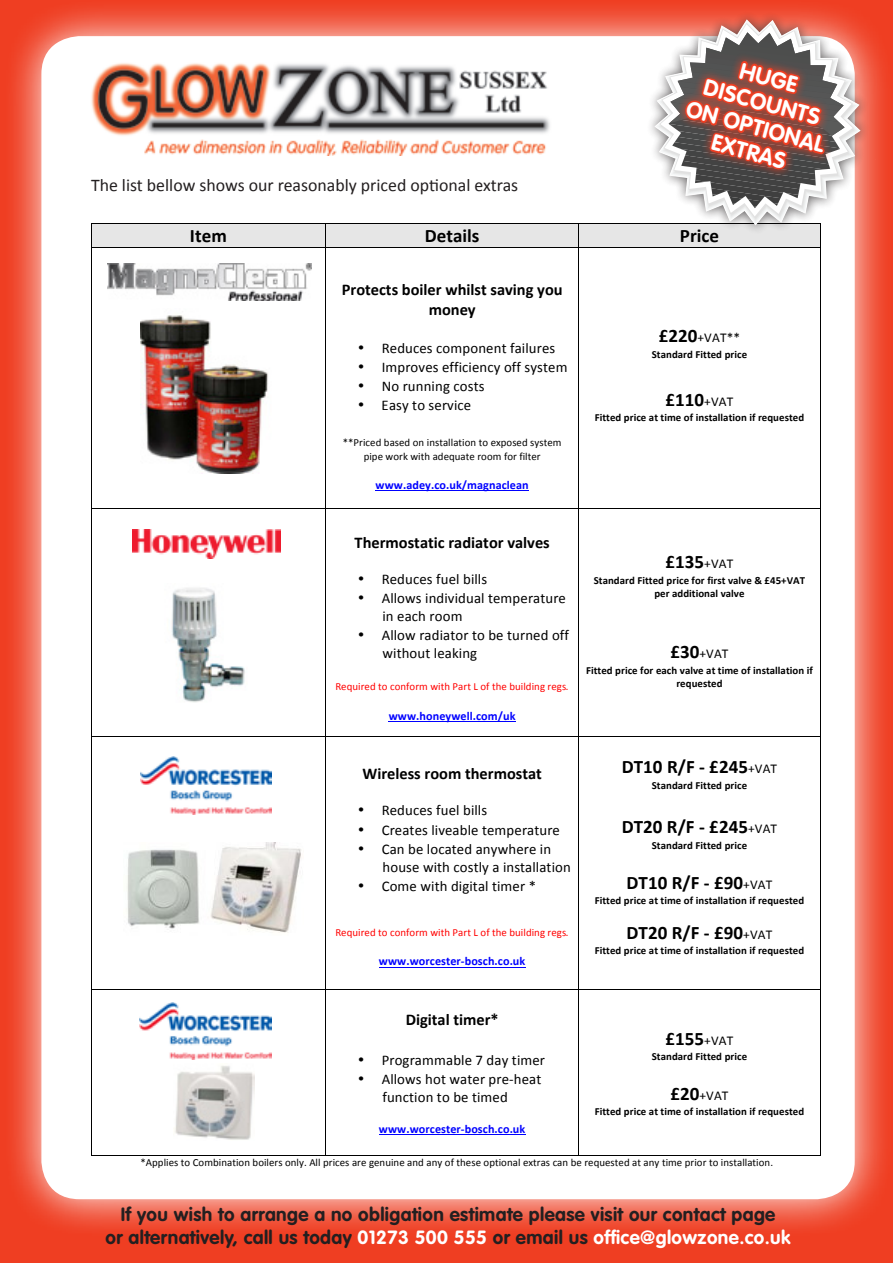
<style>
.page{position:relative;width:893px;height:1263px;background:#ef3e22}
.page>*{position:absolute;margin:0;border:0;box-sizing:border-box;transform-origin:0 0}
.t1{font:700 22.5px/25.5px "VAG Rounded";color:#fff;text-align:center}
.t2{font:700 19.05px "Calibri";letter-spacing:.005em;color:#000}
.t3{font:700 18.9px "VAG Rounded";letter-spacing:.02em;color:#231f20}
.t4{font:17.85px "Calibri";color:#231f20}
.t5{font:700 16.35px/20px "Calibri";color:#000;text-align:center}
.t6{font:14.7px/18px "Calibri";letter-spacing:.01em;color:#000}
.t7{font:13.5px "Calibri";letter-spacing:.01em;color:#000}
.t8{font:700 12.15px "Calibri";letter-spacing:.005em;color:#00f}
.t9{font:700 10.8px/13.5px "Calibri";letter-spacing:.005em;color:#000;text-align:center}
.t10{font:10.8px/13.5px "Calibri";letter-spacing:.005em;color:#000;text-align:center}
.t11{font:10.8px "Calibri";letter-spacing:.005em;color:#f00}
.s1{font-weight:700;font-size:19.05px}
.s2{font-weight:400;font-size:13.5px}
.s3{font-style:italic}
.s4{color:#fff}
</style>
<div class="page">
<div style="left:2px;top:0;width:891px;height:1239px;background:#fff;opacity:.97"></div>
<div style="left:41px;top:36px;width:814px;height:1163px;background:#fff;border-radius:38px"></div>
<img style="left:174px;top:1065px;width:81px;height:75px">
<div style="left:92px;top:223px;width:233px;height:24px;background:#e6e6e6"></div>
<div style="left:326px;top:223px;width:252px;height:24px;background:#e6e6e6"></div>
<div style="left:579px;top:223px;width:241px;height:24px;background:#e6e6e6"></div>
<hr style="left:92px;top:223px;width:233px;height:1px;background:#000">
<hr style="left:326px;top:223px;width:252px;height:1px;background:#000">
<hr style="left:579px;top:223px;width:241px;height:1px;background:#000">
<hr style="left:376px;top:491px;width:153px;height:1px;background:#00f">
<svg style="left:91px;top:223px;width:1px;height:24px"></svg>
<hr style="left:92px;top:247px;width:233px;height:1px;background:#000">
<svg style="left:325px;top:223px;width:1px;height:24px"></svg>
<hr style="left:326px;top:247px;width:252px;height:1px;background:#000">
<svg style="left:578px;top:223px;width:1px;height:24px"></svg>
<hr style="left:579px;top:247px;width:241px;height:1px;background:#000">
<hr style="left:91px;top:247px;width:1px;height:261px;background:#000">
<hr style="left:325px;top:247px;width:1px;height:261px;background:#000">
<hr style="left:578px;top:247px;width:1px;height:261px;background:#000">
<hr style="left:820px;top:247px;width:1px;height:261px;background:#000">
<hr style="left:389px;top:721px;width:127px;height:1px;background:#00f">
<hr style="left:92px;top:508px;width:233px;height:1px;background:#000">
<hr style="left:326px;top:508px;width:252px;height:1px;background:#000">
<hr style="left:579px;top:508px;width:241px;height:1px;background:#000">
<hr style="left:91px;top:508px;width:1px;height:228px;background:#000">
<hr style="left:325px;top:508px;width:1px;height:228px;background:#000">
<hr style="left:578px;top:508px;width:1px;height:228px;background:#000">
<hr style="left:820px;top:508px;width:1px;height:228px;background:#000">
<hr style="left:379px;top:967px;width:147px;height:1px;background:#00f">
<hr style="left:92px;top:736px;width:233px;height:1px;background:#000">
<hr style="left:326px;top:736px;width:252px;height:1px;background:#000">
<hr style="left:579px;top:736px;width:241px;height:1px;background:#000">
<hr style="left:91px;top:737px;width:1px;height:252px;background:#000">
<hr style="left:325px;top:737px;width:1px;height:252px;background:#000">
<hr style="left:578px;top:737px;width:1px;height:252px;background:#000">
<hr style="left:820px;top:737px;width:1px;height:252px;background:#000">
<hr style="left:379px;top:1135px;width:147px;height:1px;background:#00f">
<hr style="left:92px;top:989px;width:233px;height:1px;background:#000">
<hr style="left:326px;top:989px;width:252px;height:1px;background:#000">
<hr style="left:579px;top:989px;width:241px;height:1px;background:#000">
<hr style="left:91px;top:990px;width:1px;height:165px;background:#000">
<hr style="left:92px;top:1155px;width:233px;height:1px;background:#000">
<hr style="left:325px;top:990px;width:1px;height:165px;background:#000">
<hr style="left:326px;top:1155px;width:252px;height:1px;background:#000">
<hr style="left:578px;top:990px;width:1px;height:165px;background:#000">
<hr style="left:579px;top:1155px;width:241px;height:1px;background:#000">
<hr style="left:820px;top:990px;width:1px;height:165px;background:#000">
<img style="left:127px;top:842px;width:174px;height:91px">
<img style="left:140px;top:757px;width:132px;height:57px">
<img style="left:140px;top:1002px;width:132px;height:58px">
<img style="left:171px;top:588px;width:74px;height:114px">
<img style="left:132px;top:530px;width:148px;height:28px">
<img style="left:140px;top:315px;width:128px;height:159px">
<img style="left:107px;top:264px;width:205px;height:36px">
<svg style="left:619px;top:0;width:274px;height:261px"></svg>
<svg style="left:873px;top:78px;width:20px;height:177px"></svg>
<svg style="left:620px;top:0;width:241px;height:303px"></svg>
<img style="left:91px;top:63px;width:459px;height:92px">
<p class="t4" style="left:91px;top:174px;width:429px">The list bellow shows our reasonably priced optional extras</p>
<p class="t1" style="left:703px;top:47px;width:144px;rotate:15deg">HUGE<br>DISCOUNTS<br>ON OPTIONAL<br>EXTRAS</p>
<p class="t2" style="left:190px;top:228px;width:38px">Item</p>
<p class="t2" style="left:425px;top:228px;width:56px">Details</p>
<p class="t2" style="left:680px;top:228px;width:41px">Price</p>
<p class="t5" style="left:342px;top:281px;width:222px">Protects boiler whilst saving you money</p>
<p class="t6" style="left:358px;top:340px;width:199px">• Reduces component failures</p>
<p class="t6" style="left:358px;top:359px;width:211px">• Improves efficiency off system</p>
<p class="t6" style="left:358px;top:378px;width:128px">• No running costs</p>
<p class="t6" style="left:358px;top:398px;width:115px">• Easy to service</p>
<p class="t10" style="left:343px;top:437px;width:220px">**Priced based on installation to exposed system pipe work with adequate room for filter</p>
<p class="t8" style="left:376px;top:480px;width:155px">www.adey.co.uk/magnaclean</p>
<p class="t7" style="left:659px;top:333px;width:83px"><span class="s1">£220</span>+VAT**</p>
<p class="t9" style="left:652px;top:348px;width:97px">Standard Fitted price</p>
<p class="t2" style="left:665px;top:392px;width:69px">£110<span class="s2">+VAT</span></p>
<p class="t9" style="left:595px;top:411px;width:211px">Fitted price at time of installation if requested</p>
<p class="t5" style="left:355px;top:533px;width:197px">Thermostatic radiator valves</p>
<p class="t6" style="left:358px;top:571px;width:131px">• Reduces fuel bills</p>
<p class="t6" style="left:382px;top:590px;width:185px;text-indent:-25px">• Allows individual temperature in each room</p>
<p class="t6" style="left:382px;top:628px;width:188px;text-indent:-25px">• Allow radiator to be turned off without leaking</p>
<p class="t11" style="left:335px;top:682px;width:235px">Required to conform with Part L of the building regs<span class="s3">.</span></p>
<p class="t8" style="left:389px;top:711px;width:128px">www.honeywell.com/uk</p>
<p class="t5" style="left:362px;top:765px;width:181px">Wireless room thermostat</p>
<p class="t6" style="left:358px;top:803px;width:131px">• Reduces fuel bills</p>
<p class="t6" style="left:358px;top:822px;width:204px">• Creates liveable temperature</p>
<p class="t6" style="left:382px;top:841px;width:190px;text-indent:-25px">• Can be located anywhere in house with costly a installation</p>
<p class="t6" style="left:358px;top:878px;width:180px">• Come with digital timer *</p>
<p class="t11" style="left:335px;top:928px;width:235px">Required to conform with Part L of the building regs<span class="s3">.</span></p>
<p class="t8" style="left:379px;top:956px;width:148px">www.worcester‐bosch.co.uk</p>
<p class="t2" style="left:665px;top:554px;width:69px">£135<span class="s2">+VAT</span></p>
<p class="t9" style="left:594px;top:574px;width:213px">Standard Fitted price for first valve &amp; £45+VAT per additional valve</p>
<p class="t7" style="left:670px;top:649px;width:60px"><span class="s1">£30</span>+VAT</p>
<p class="t9" style="left:586px;top:664px;width:228px">Fitted price for each valve at time of installation if requested</p>
<p class="t2" style="left:622px;top:759px;width:157px">DT10 R/F ‐ £245<span class="s2">+VAT</span></p>
<p class="t9" style="left:652px;top:779px;width:97px">Standard Fitted price</p>
<p class="t2" style="left:622px;top:819px;width:157px">DT20 R/F ‐ £245<span class="s2">+VAT</span></p>
<p class="t9" style="left:652px;top:839px;width:97px">Standard Fitted price</p>
<p class="t2" style="left:626px;top:875px;width:147px">DT10 R/F ‐ £90<span class="s2">+VAT</span></p>
<p class="t9" style="left:595px;top:894px;width:211px">Fitted price at time of installation if requested</p>
<p class="t2" style="left:626px;top:925px;width:147px">DT20 R/F ‐ £90<span class="s2">+VAT</span></p>
<p class="t9" style="left:595px;top:944px;width:211px">Fitted price at time of installation if requested</p>
<p class="t5" style="left:406px;top:1011px;width:95px">Digital timer*</p>
<p class="t6" style="left:358px;top:1052px;width:189px">• Programmable 7 day timer</p>
<p class="t6" style="left:382px;top:1071px;width:160px;text-indent:-25px">• Allows hot water pre‐heat function to be timed</p>
<p class="t8" style="left:379px;top:1124px;width:148px">www.worcester‐bosch.co.uk</p>
<p class="t2" style="left:665px;top:1031px;width:69px">£155<span class="s2">+VAT</span></p>
<p class="t9" style="left:652px;top:1050px;width:97px">Standard Fitted price</p>
<p class="t7" style="left:670px;top:1090px;width:60px"><span class="s1">£20</span>+VAT</p>
<p class="t9" style="left:595px;top:1105px;width:211px">Fitted price at time of installation if requested</p>
<p class="t10" style="left:140px;top:1156px;width:634px">*Applies to Combination boilers only. All prices are genuine and any of these optional extras can be requested at any time prior to installation.</p>
<p class="t3" style="left:121px;top:1203px;width:656px">If you wish to arrange a no obligation estimate please visit our contact page</p>
<p class="t3" style="left:106px;top:1226px;width:686px">or alternatively, call us today <span class="s4">01273 500 555</span> or email us <span class="s4">office@glowzone.co.uk</span></p>
</div>
